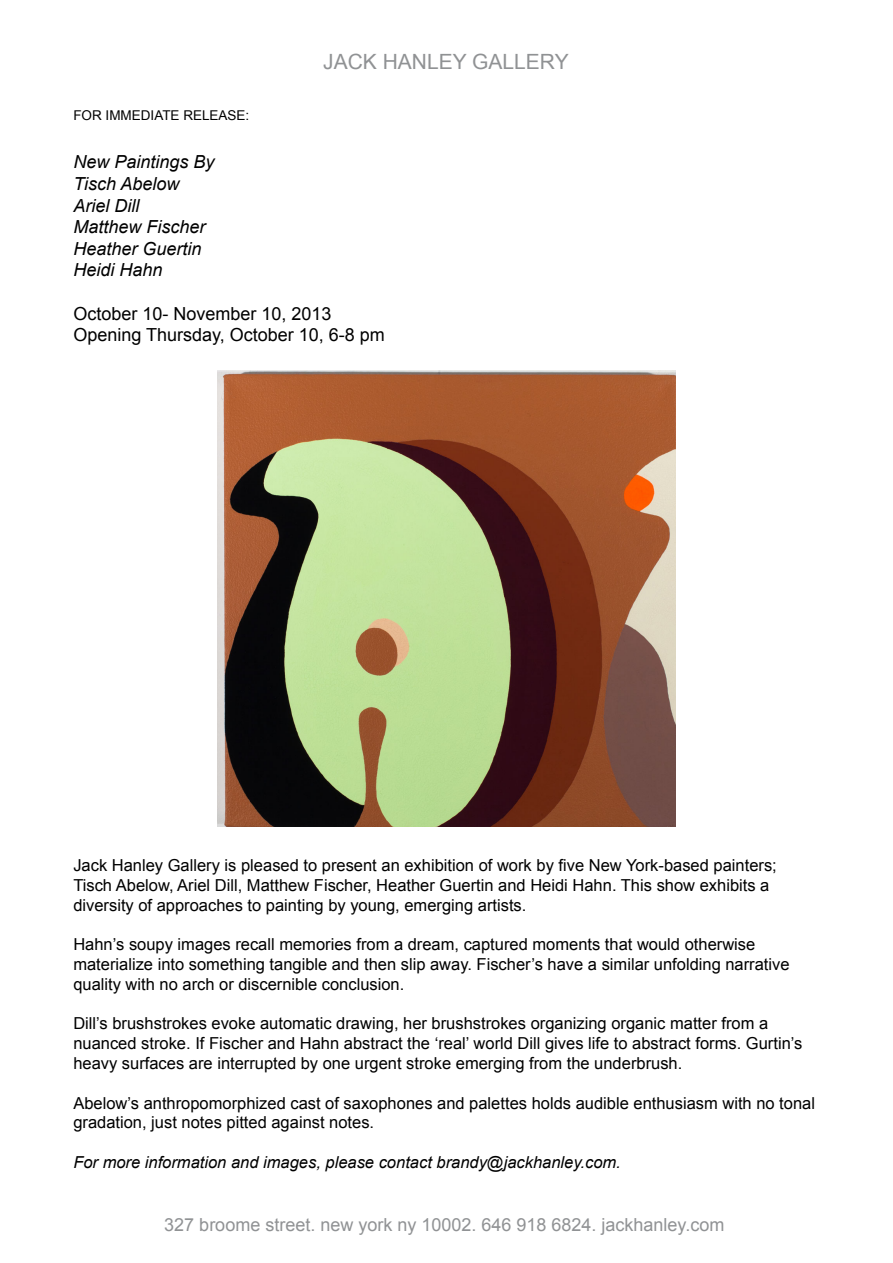
<style>
.page{position:relative;width:893px;height:1263px;background:#fff}
.page>*{position:absolute;margin:0;border:0;box-sizing:border-box;transform-origin:0 0}
.t1{font:21px "Arial";color:#909294}
.t2{font:italic 18px/21.6px "Arial";color:#000}
.t3{font:18px "Arial";color:#909294}
.t4{font:18px/21.6px "Arial";color:#000}
.t5{font:16.5px/19.8px "Arial";color:#000}
.t6{font:italic 16.5px "Arial";color:#000}
.t7{font:13.5px "Arial";color:#000}
</style>
<div class="page">
<img style="left:217px;top:371px;width:459px;height:455px">
<p class="t7" style="left:73px;top:107px;width:178px">FOR IMMEDIATE RELEASE:</p>
<p class="t1" style="left:323px;top:48px;width:247px">JACK HANLEY GALLERY</p>
<p class="t2" style="left:73px;top:151px;width:143px">New Paintings By<br>Tisch Abelow<br>Ariel Dill<br>Matthew Fischer<br>Heather Guertin<br>Heidi Hahn</p>
<p class="t4" style="left:73px;top:303px;width:313px">October 10- November 10, 2013<br>Opening Thursday, October 10, 6-8 pm</p>
<p class="t5" style="left:73px;top:855px;width:705px">Jack Hanley Gallery is pleased to present an exhibition of work by five New York-based painters;<br>Tisch Abelow, Ariel Dill, Matthew Fischer, Heather Guertin and Heidi Hahn. This show exhibits a diversity of approaches to painting by young, emerging artists.</p>
<p class="t5" style="left:73px;top:935px;width:718px">Hahn’s soupy images recall memories from a dream, captured moments that would otherwise materialize into something tangible and then slip away. Fischer’s have a similar unfolding narrative quality with no arch or discernible conclusion.</p>
<p class="t5" style="left:73px;top:1014px;width:731px">Dill’s brushstrokes evoke automatic drawing, her brushstrokes organizing organic matter from a nuanced stroke. If Fischer and Hahn abstract the ‘real’ world Dill gives life to abstract forms. Gurtin’s heavy surfaces are interrupted by one urgent stroke emerging from the underbrush.</p>
<p class="t5" style="left:73px;top:1093px;width:743px">Abelow’s anthropomorphized cast of saxophones and palettes holds audible enthusiasm with no tonal gradation, just notes pitted against notes.</p>
<p class="t6" style="left:73px;top:1151px;width:549px">For more information and images, please contact brandy@jackhanley.com.</p>
<p class="t3" style="left:164px;top:1213px;width:562px">327 broome street. new york ny 10002. 646 918 6824. jackhanley.com</p>
</div>
